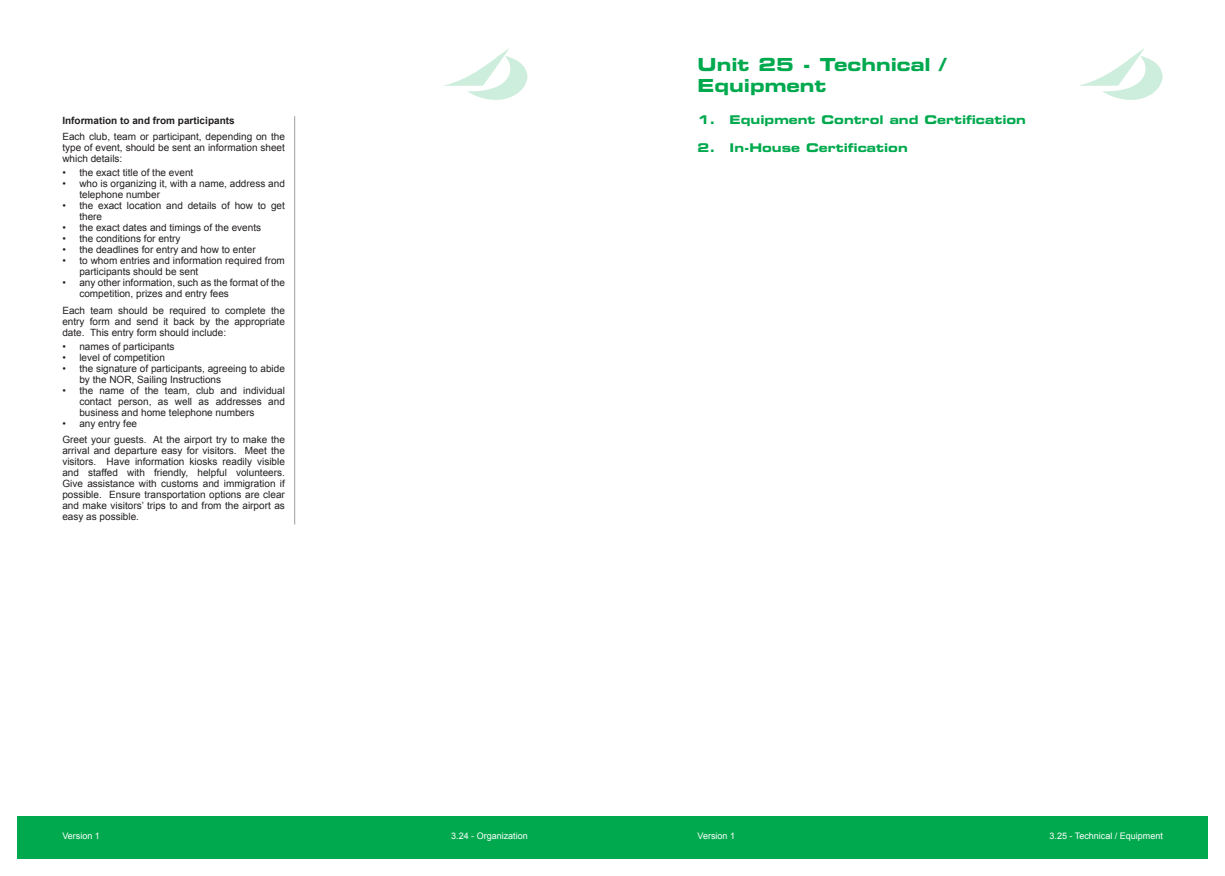
<style>
.page{position:relative;width:1225px;height:876px;background:#fff}
.page>*{position:absolute;margin:0;border:0;box-sizing:border-box;transform-origin:0 0}
.Unit_Main_Heading_Gr{font:18px/21px "Eurostile LT Std Bold Ex 2";color:#00a94e}
.Tab_Section_Heading{font:12px "Eurostile LT Std Bold Ex 2";color:#00a94e}
.Normal_Paragraph{font:10px/11px "Arial";color:#231f20}
.Unit_Heading_2{font:700 10px "Arial";color:#231f20}
.t1{font:9px "Arial";color:#fff}
</style>
<div class="page">
<div style="left:17px;top:816px;width:595px;height:43px;background:#00a94e"></div>
<svg style="left:444px;top:48px;width:83px;height:52px"></svg>
<svg style="left:1079px;top:48px;width:83px;height:52px"></svg>
<div style="left:612px;top:816px;width:596px;height:43px;background:#00a94e"></div>
<hr style="left:294px;top:116px;width:1px;height:408px;background:#9d9d9e">
<p class="Unit_Heading_2" style="left:62px;top:113px;width:174px">Information to and from participants</p>
<p class="Normal_Paragraph" style="left:62px;top:131px;width:224px;text-align:justify">Each club, team or participant, depending on the type of event, should be sent an information sheet which details:</p>
<p class="Normal_Paragraph" style="left:62px;top:167px;width:132px">• the exact title of the event</p>
<p class="Normal_Paragraph" style="left:79px;top:178px;width:207px;text-indent:-17px">• who is organizing it, with a name, address and telephone number</p>
<p class="Normal_Paragraph" style="left:79px;top:200px;width:207px;text-indent:-17px">• the exact location and details of how to get there</p>
<p class="Normal_Paragraph" style="left:62px;top:222px;width:200px">• the exact dates and timings of the events</p>
<p class="Normal_Paragraph" style="left:62px;top:233px;width:120px">• the conditions for entry</p>
<p class="Normal_Paragraph" style="left:62px;top:244px;width:195px">• the deadlines for entry and how to enter</p>
<p class="Normal_Paragraph" style="left:79px;top:255px;width:207px;text-indent:-17px">• to whom entries and information required from participants should be sent</p>
<p class="Normal_Paragraph" style="left:79px;top:277px;width:207px;text-indent:-17px">• any other information, such as the format of the competition, prizes and entry fees</p>
<p class="Normal_Paragraph" style="left:62px;top:305px;width:224px;text-align:justify">Each team should be required to complete the entry form and send it back by the appropriate date. This entry form should include:</p>
<p class="Normal_Paragraph" style="left:62px;top:341px;width:114px">• names of participants</p>
<p class="Normal_Paragraph" style="left:62px;top:352px;width:104px">• level of competition</p>
<p class="Normal_Paragraph" style="left:79px;top:363px;width:207px;text-indent:-17px">• the signature of participants, agreeing to abide by the NOR, Sailing Instructions</p>
<p class="Normal_Paragraph" style="left:79px;top:385px;width:207px;text-align:justify;text-indent:-17px">• the name of the team, club and individual contact person, as well as addresses and business and home telephone numbers</p>
<p class="Normal_Paragraph" style="left:62px;top:418px;width:76px">• any entry fee</p>
<p class="Normal_Paragraph" style="left:62px;top:434px;width:224px;text-align:justify">Greet your guests. At the airport try to make the arrival and departure easy for visitors. Meet the visitors. Have information kiosks readily visible and staffed with friendly, helpful volunteers.<br>Give assistance with customs and immigration if possible. Ensure transportation options are clear and make visitors’ trips to and from the airport as easy as possible.</p>
<p class="t1" style="left:62px;top:830px;width:39px">Version 1</p>
<p class="t1" style="left:451px;top:830px;width:78px">3.24 - Organization</p>
<p class="Unit_Main_Heading_Gr" style="left:697px;top:54px;width:250px">Unit 25 - Technical /<br>Equipment</p>
<p class="Tab_Section_Heading" style="left:697px;top:111px;width:330px">1. Equipment Control and Certification</p>
<p class="Tab_Section_Heading" style="left:697px;top:139px;width:212px">2. In-House Certification</p>
<p class="t1" style="left:697px;top:830px;width:39px">Version 1</p>
<p class="t1" style="left:1049px;top:830px;width:115px">3.25 - Technical / Equipment</p>
</div>
